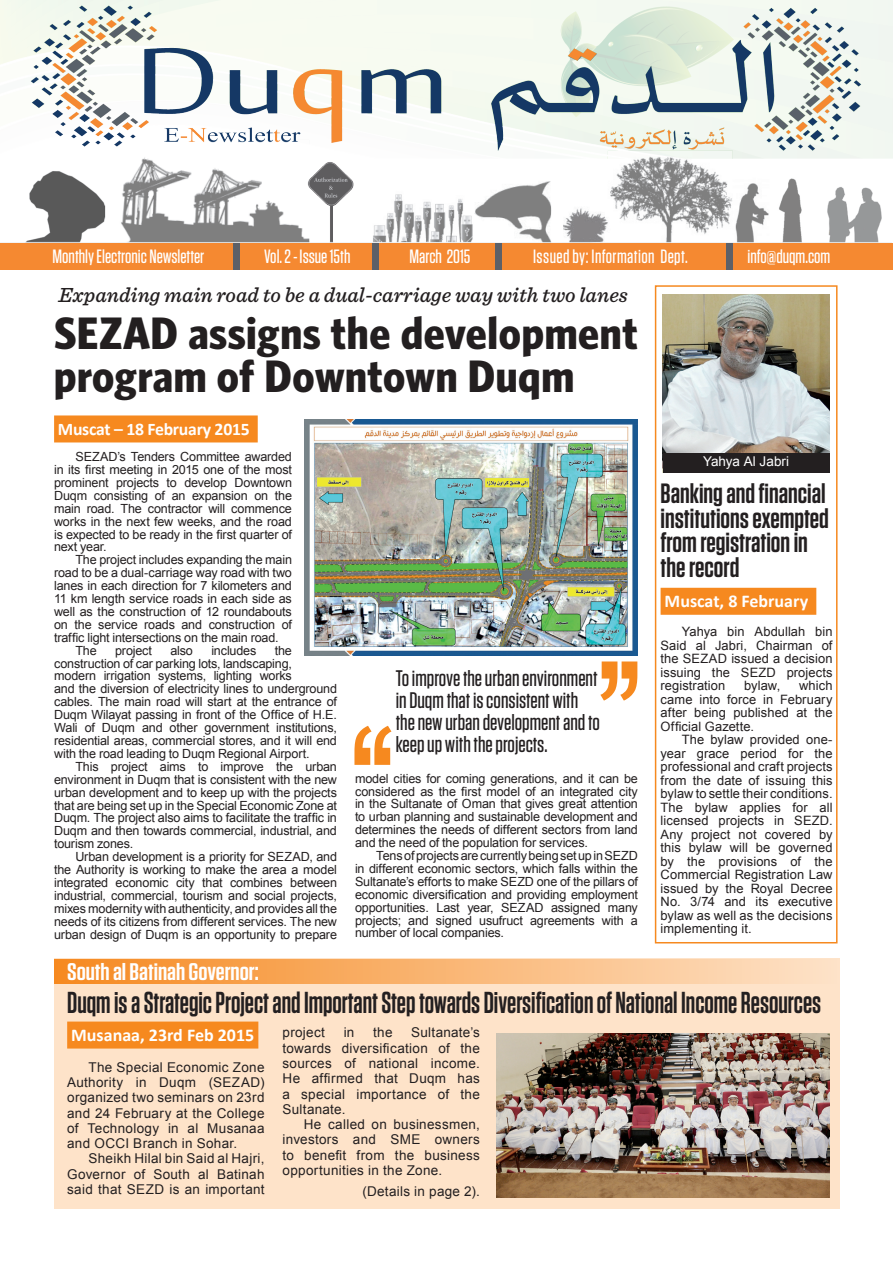
<style>
.page{position:relative;width:893px;height:1263px;background:#fff}
.page>*{position:absolute;margin:0;border:0;box-sizing:border-box;transform-origin:0 0}
.t1{font:700 45.6px/43.2px "Whitney Condensed";letter-spacing:.01em;color:#231f20;scale:1.08 1}
.t2{font:600 30.3px "Tungsten";color:#231f20;scale:.9 1}
.t3{font:600 27.9px/24.8px "Tungsten";color:#231f20}
.t4{font:600 24px "Tungsten";color:#fff;scale:1.1 1}
.t5{font:500 22.5px/21.8px "Tungsten";color:#231f20}
.t6{font:italic 500 21.3px "Sentinel";color:#231f20}
.t7{font:500 19.2px "Tungsten";color:#fff}
.t8{font:500 19.2px "Tungsten";letter-spacing:.02em;color:#fff}
.t9{font:700 18px "Calibri";color:#fff}
.t10{font:700 17.7px "Calibri";letter-spacing:-.015em;color:#fff}
.t11{font:13.5px/15.3px "Arial";letter-spacing:.02em;color:#231f20;text-align:justify}
.t12{font:13.5px "Arial";color:#fff}
.t13{font:12.9px/13.5px "Arial";letter-spacing:.005em;color:#231f20;text-align:justify}
.t14{font:12.6px/12.9px "Arial";letter-spacing:-.015em;color:#231f20;text-align:justify}
</style>
<div class="page">
<img style="left:0;top:0;width:893px;height:243px">
<div style="left:0;top:243px;width:893px;height:27px;background:#f58931"></div>
<div style="left:233px;top:243px;width:6px;height:27px;background:#5d6067"></div>
<div style="left:372px;top:243px;width:6px;height:27px;background:#5d6067"></div>
<div style="left:496px;top:243px;width:6px;height:27px;background:#5d6067"></div>
<div style="left:726px;top:243px;width:6px;height:27px;background:#5d6067"></div>
<div style="left:54px;top:415px;width:204px;height:27px;background:#f6891f"></div>
<svg style="left:600px;top:661px;width:37px;height:40px"></svg>
<svg style="left:354px;top:726px;width:37px;height:39px"></svg>
<img style="left:305px;top:420px;width:333px;height:235px">
<div style="left:54px;top:959px;width:786px;height:250px;background:#fee3c9"></div>
<div style="left:67px;top:1021px;width:191px;height:27px;background:#f6891f"></div>
<div style="left:54px;top:959px;width:786px;height:24px;background:linear-gradient(to right,#f68920,#fde2c8)"></div>
<img style="left:497px;top:1033px;width:333px;height:164px">
<div style="left:655px;top:285px;width:182px;height:658px;border:2px solid #f6891f"></div>
<div style="left:661px;top:588px;width:155px;height:27px;background:#f6891f"></div>
<img style="left:663px;top:294px;width:167px;height:159px">
<div style="left:663px;top:453px;width:167px;height:20px;background:#231f20"></div>
<h3 class="t7" style="left:53px;top:246px;width:153px">Monthly Electronic Newsletter</h3>
<h3 class="t7" style="left:264px;top:246px;width:88px">Vol. 2 - Issue 15th</h3>
<h3 class="t7" style="left:410px;top:246px;width:62px">March 2015</h3>
<h3 class="t8" style="left:533px;top:246px;width:156px">Issued by: Information Dept.</h3>
<h3 class="t7" style="left:747px;top:246px;width:84px">info@duqm.com</h3>
<h3 class="t6" style="left:58px;top:279px;width:571px">Expanding main road to be a dual-carriage way with two lanes</h3>
<h1 class="t1" style="left:54px;top:309px;width:542px">SEZAD assigns the development program of Downtown Duqm</h1>
<h3 class="t10" style="left:58px;top:418px;width:193px">Muscat – 18 February 2015</h3>
<p class="t14" style="left:54px;top:450px;width:239px;text-indent:21px">SEZAD’s Tenders Committee awarded in its first meeting in 2015 one of the most prominent projects to develop Downtown Duqm consisting of an expansion on the main road. The contractor will commence works in the next few weeks, and the road is expected to be ready in the first quarter of next year.</p>
<p class="t14" style="left:75px;top:554px;width:218px">The project includes expanding the main</p>
<p class="t14" style="left:54px;top:566px;width:239px">road to be a dual-carriage way road with two</p>
<p class="t14" style="left:54px;top:579px;width:239px">lanes in each direction for 7 kilometers and</p>
<p class="t14" style="left:54px;top:592px;width:239px">11 km length service roads in each side as</p>
<p class="t14" style="left:54px;top:605px;width:239px">well as the construction of 12 roundabouts</p>
<p class="t14" style="left:54px;top:618px;width:239px">on the service roads and construction of</p>
<p class="t14" style="left:54px;top:631px;width:226px">traffic light intersections on the main road.</p>
<p class="t14" style="left:75px;top:644px;width:23px">The</p>
<p class="t14" style="left:115px;top:644px;width:38px">project</p>
<p class="t14" style="left:170px;top:644px;width:24px">also</p>
<p class="t14" style="left:211px;top:644px;width:47px">includes</p>
<p class="t14" style="left:54px;top:644px;width:284px;text-align:left;text-indent:221px">the construction of car parking lots, landscaping, modern irrigation systems, lighting works<br>and the diversion of electricity lines to underground cables. The main road will start at the entrance of Duqm Wilayat passing in front of the Office of H.E.<br>Wali of Duqm and other government institutions, residential areas, commercial stores, and it will end with the road leading to Duqm Regional Airport.</p>
<p class="t14" style="left:54px;top:760px;width:284px;text-indent:21px">This project aims to improve the urban environment in Duqm that is consistent with the new urban development and to keep up with the projects that are being set up in the Special Economic Zone at Duqm. The project also aims to facilitate the traffic in Duqm and then towards commercial, industrial, and tourism zones.</p>
<p class="t14" style="left:54px;top:850px;width:284px;text-indent:21px">Urban development is a priority for SEZAD, and the Authority is working to make the area a model integrated economic city that combines between industrial, commercial, tourism and social projects, mixes modernity with authenticity, and provides all the needs of its citizens from different services. The new urban design of Duqm is an opportunity to prepare</p>
<h3 class="t4" style="left:67px;top:958px;width:176px">South al Batinah Governor:</h3>
<h3 class="t5" style="left:396px;top:668px;width:206px">To improve the urban environment in Duqm that is consistent with the new urban development and to keep up with the projects.</h3>
<p class="t14" style="left:355px;top:772px;width:284px">model cities for coming generations, and it can be considered as the first model of an integrated city in the Sultanate of Oman that gives great attention to urban planning and sustainable development and determines the needs of different sectors from land and the need of the population for services.</p>
<p class="t14" style="left:355px;top:849px;width:284px;text-indent:21px">Tens of projects are currently being set up in SEZD in different economic sectors, which falls within the Sultanate’s efforts to make SEZD one of the pillars of economic diversification and providing employment opportunities. Last year, SEZAD assigned many projects; and signed usufruct agreements with a number of local companies.</p>
<p class="t12" style="left:703px;top:452px;width:88px">Yahya Al Jabri</p>
<h3 class="t3" style="left:661px;top:481px;width:170px">Banking and financial institutions exempted from registration in the record</h3>
<h3 class="t9" style="left:665px;top:590px;width:145px">Muscat, 8 February</h3>
<p class="t13" style="left:661px;top:625px;width:174px;text-indent:21px">Yahya bin Abdullah bin Said al Jabri, Chairman of the SEZAD issued a decision issuing the SEZD projects registration</p>
<p class="t13" style="left:661px;top:679px;width:173px;text-indent:139px">which came into force in February after being published at the Official Gazette.</p>
<p class="t13" style="left:661px;top:733px;width:174px;text-indent:21px">The bylaw provided one&shy;year grace period for the professional and craft projects from the date of issuing this bylaw to settle their conditions.<br>The bylaw applies for all licensed projects in SEZD.<br>Any project not covered by this bylaw will be governed by the provisions of the Commercial Registration Law issued by the Royal Decree No. 3/74 and its executive bylaw as well as the decisions implementing it.</p>
<p class="t13" style="left:744px;top:679px;width:38px">bylaw,</p>
<h2 class="t2" style="left:67px;top:986px;width:839px">Duqm is a Strategic Project and Important Step towards Diversification of National Income Resources</h2>
<h3 class="t9" style="left:71px;top:1023px;width:185px">Musanaa, 23rd Feb 2015</h3>
<p class="t11" style="left:67px;top:1059px;width:199px;text-indent:21px">The Special Economic Zone Authority in Duqm (SEZAD) organized two seminars on 23rd and 24 February at the College of Technology in al Musanaa and OCCI Branch in Sohar.</p>
<p class="t11" style="left:67px;top:1151px;width:199px;text-indent:21px">Sheikh Hilal bin Said al Hajri, Governor of South al Batinah said that SEZD is an important</p>
<p class="t11" style="left:283px;top:1025px;width:199px;text-indent:129px">Sultanate’s towards diversification of the sources of national income.<br>He affirmed that Duqm has a special importance of the Sultanate.</p>
<p class="t11" style="left:283px;top:1117px;width:199px;text-indent:21px">He called on businessmen, investors and SME owners to benefit from the business opportunities in the Zone.</p>
<p class="t11" style="left:362px;top:1184px;width:119px">(Details in page 2).</p>
<p class="t11" style="left:283px;top:1025px;width:44px">project</p>
<p class="t11" style="left:344px;top:1025px;width:12px">in</p>
<p class="t11" style="left:373px;top:1025px;width:21px">the</p>
</div>
